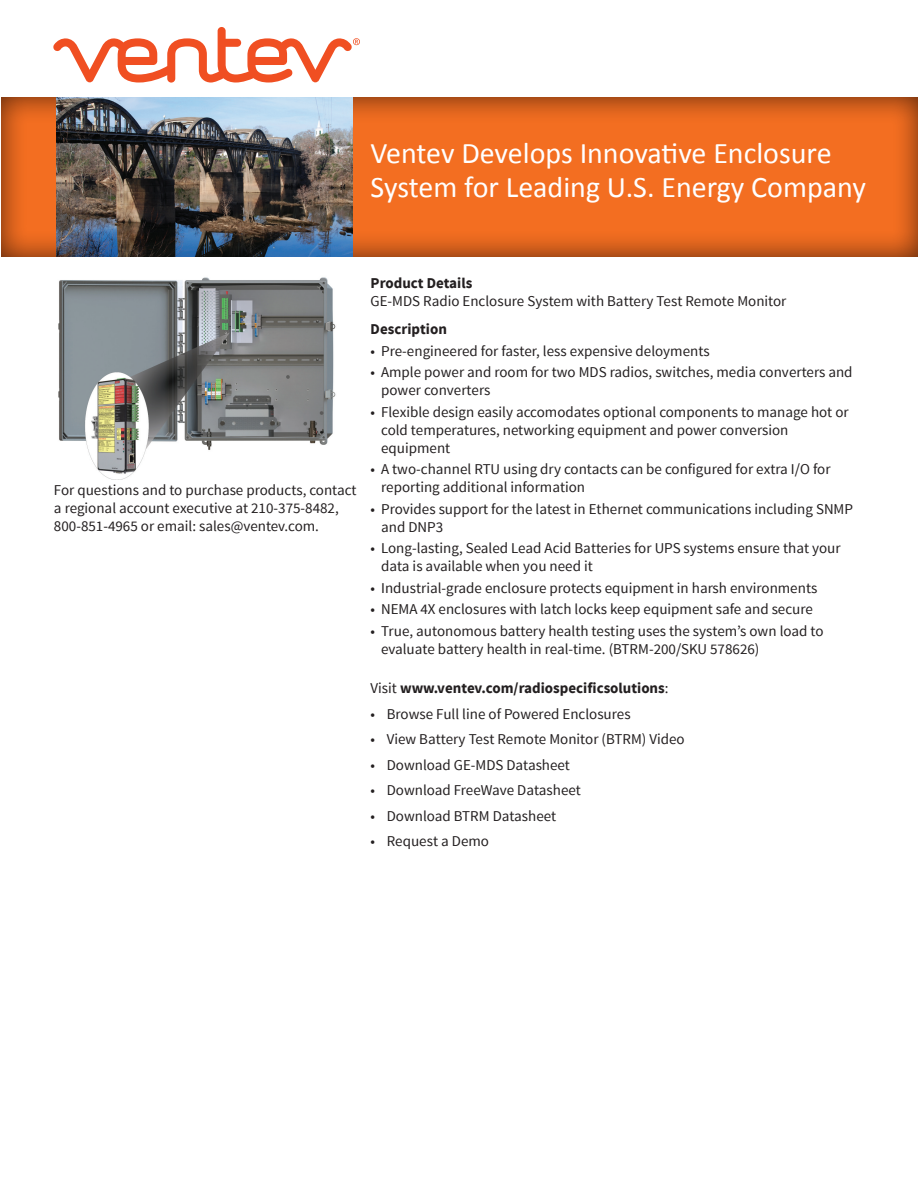
<style>
.page{position:relative;width:918px;height:1188px;background:#fff}
.page>*{position:absolute;margin:0;border:0;box-sizing:border-box;transform-origin:0 0}
.t1{font:30px/34.5px "Calibri";color:#fff}
.t2{font:15px/18px "Source Sans Pro";color:#231f20}
.t3{font:700 15px "Source Sans Pro";color:#231f20}
.s1{font-weight:400}
</style>
<div class="page">
<div style="left:0;top:92px;width:918px;height:168px;background:#231f20;opacity:.75"></div>
<img style="left:56px;top:98px;width:296px;height:159px">
<svg style="left:53px;top:27px;width:307px;height:56px"></svg>
<img style="left:58px;top:277px;width:278px;height:202px">
<h1 class="t1" style="left:371px;top:136px;width:497px">Ventev Develops Innovative Enclosure<br>System for Leading U.S. Energy Company</h1>
<p class="t2" style="left:54px;top:483px;width:304px">For questions and to purchase products, contact a regional account executive at 210-375-8482,<br>800-851-4965 or email: sales@ventev.com.</p>
<p class="t3" style="left:371px;top:276px;width:103px">Product Details</p>
<p class="t2" style="left:371px;top:293px;width:417px">GE-MDS Radio Enclosure System with Battery Test Remote Monitor</p>
<p class="t3" style="left:371px;top:323px;width:78px">Description</p>
<p class="t2" style="left:371px;top:343px;width:341px">• Pre-engineered for faster, less expensive deloyments</p>
<p class="t2" style="left:381px;top:364px;width:473px;text-indent:-10px">• Ample power and room for two MDS radios, switches, media converters and power converters</p>
<p class="t2" style="left:381px;top:404px;width:469px;text-indent:-10px">• Flexible design easily accomodates optional components to manage hot or cold temperatures, networking equipment and power conversion equipment</p>
<p class="t2" style="left:381px;top:462px;width:451px;text-indent:-10px">• A two-channel RTU using dry contacts can be configured for extra I/O for reporting additional information</p>
<p class="t2" style="left:381px;top:501px;width:473px;text-indent:-10px">• Provides support for the latest in Ethernet communications including SNMP and DNP3</p>
<p class="t2" style="left:381px;top:541px;width:461px;text-indent:-10px">• Long-lasting, Sealed Lead Acid Batteries for UPS systems ensure that your data is available when you need it</p>
<p class="t2" style="left:371px;top:580px;width:448px">• Industrial-grade enclosure protects equipment in harsh environments</p>
<p class="t2" style="left:371px;top:602px;width:444px">• NEMA 4X enclosures with latch locks keep equipment safe and secure</p>
<p class="t2" style="left:381px;top:623px;width:444px;text-indent:-10px">• True, autonomous battery health testing uses the system’s own load to evaluate battery health in real-time. (BTRM-200/SKU 578626)</p>
<p class="t3" style="left:371px;top:682px;width:299px"><span class="s1">Visit</span> www.ventev.com/radiospecificsolutions<span class="s1">:</span></p>
<p class="t2" style="left:371px;top:706px;width:262px">• Browse Full line of Powered Enclosures</p>
<p class="t2" style="left:371px;top:732px;width:316px">• View Battery Test Remote Monitor (BTRM) Video</p>
<p class="t2" style="left:371px;top:757px;width:201px">• Download GE-MDS Datasheet</p>
<p class="t2" style="left:371px;top:783px;width:212px">• Download FreeWave Datasheet</p>
<p class="t2" style="left:371px;top:808px;width:187px">• Download BTRM Datasheet</p>
<p class="t2" style="left:371px;top:834px;width:120px">• Request a Demo</p>
</div>
